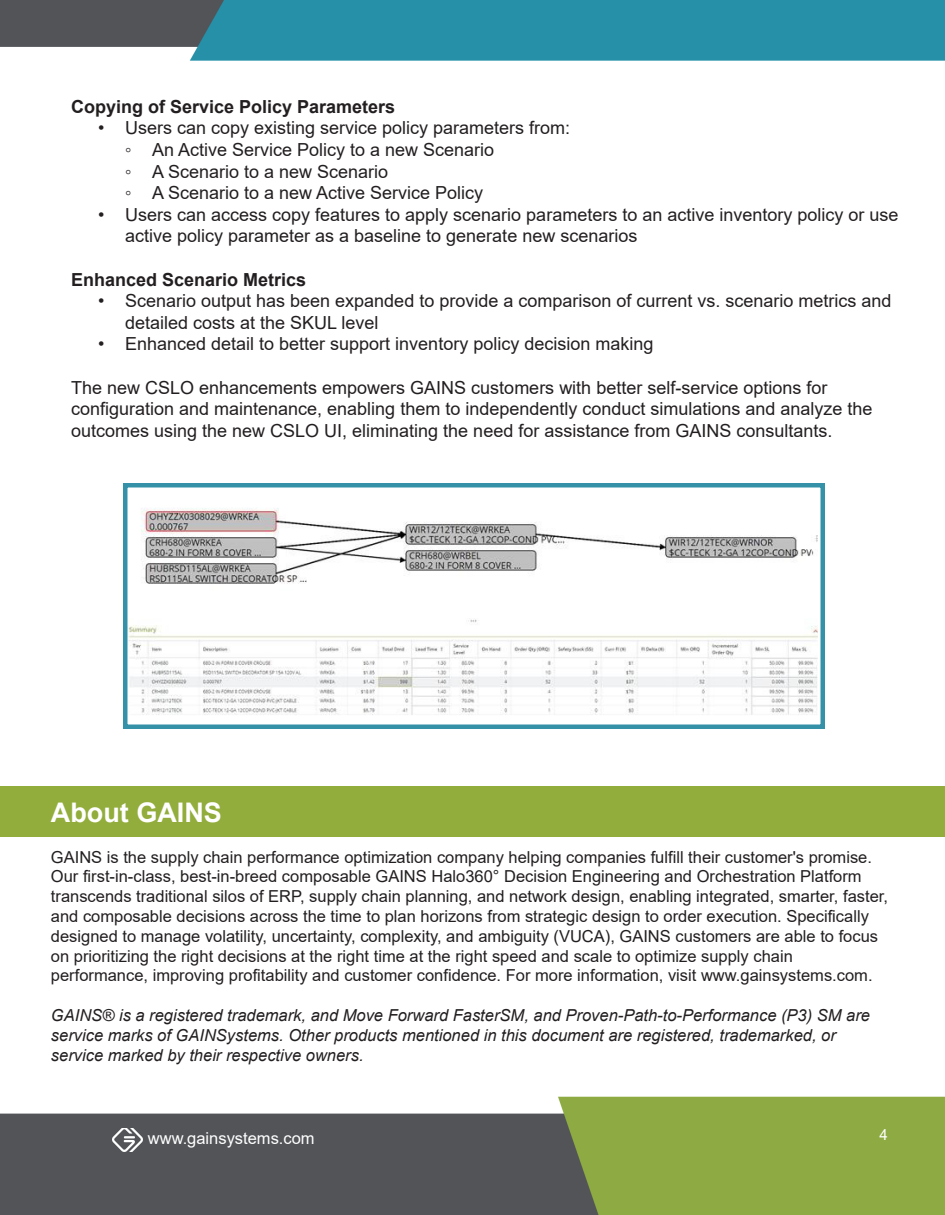
<style>
.page{position:relative;width:945px;height:1215px;background:#fff}
.page>*{position:absolute;margin:0;border:0;box-sizing:border-box;transform-origin:0 0}
.t1{font:700 27px "Arial";color:#fff}
.t2{font:18px/21.6px "Arial";color:#231f20}
.t3{font:700 18px "Arial";color:#231f20}
.t4{font:16.5px/19.8px "Arial";color:#231f20}
.t5{font:italic 16.5px/19.8px "Arial";color:#231f20}
.t6{font:16.5px "Arial";color:#fff}
.t7{font:15.3px "Arial";color:#fff}
</style>
<div class="page">
<img style="left:0;top:0;width:945px;height:1215px">
<img style="left:112px;top:1128px;width:30px;height:24px">
<div style="left:0;top:786px;width:945px;height:51px;background:#92ad3c"></div>
<img style="left:128px;top:480px;width:690px;height:236px">
<div style="left:123px;top:483px;width:702px;height:246px;border:4px solid #3591a8"></div>
<p class="t3" style="left:71px;top:94px;width:326px">Copying of Service Policy Parameters</p>
<p class="t2" style="left:125px;top:117px;width:447px;text-indent:-27px">• Users can copy existing service policy parameters from: ◦ An Active Service Policy to a new Scenario<br>◦ A Scenario to a new Scenario<br>◦ A Scenario to a new Active Service Policy</p>
<p class="t2" style="left:125px;top:204px;width:775px;text-indent:-27px">• Users can access copy features to apply scenario parameters to an active inventory policy or use active policy parameter as a baseline to generate new scenarios</p>
<p class="t3" style="left:71px;top:267px;width:237px">Enhanced Scenario Metrics</p>
<p class="t2" style="left:125px;top:290px;width:768px;text-indent:-27px">• Scenario output has been expanded to provide a comparison of current vs. scenario metrics and detailed costs at the SKUL level</p>
<p class="t2" style="left:98px;top:333px;width:557px">• Enhanced detail to better support inventory policy decision making</p>
<p class="t2" style="left:71px;top:376px;width:803px">The new CSLO enhancements empowers GAINS customers with better self-service options for configuration and maintenance, enabling them to independently conduct simulations and analyze the outcomes using the new CSLO UI, eliminating the need for assistance from GAINS consultants.</p>
<h1 class="t1" style="left:51px;top:793px;width:172px">About GAINS</h1>
<p class="t4" style="left:51px;top:847px;width:839px">GAINS is the supply chain performance optimization company helping companies fulfill their customer's promise.<br>Our first-in-class, best-in-breed composable GAINS Halo360° Decision Engineering and Orchestration Platform transcends traditional silos of ERP, supply chain planning, and network design, enabling integrated, smarter, faster, and composable decisions across the time to plan horizons from strategic design to order execution. Specifically designed to manage volatility, uncertainty, complexity, and ambiguity (VUCA), GAINS customers are able to focus on prioritizing the right decisions at the right time at the right speed and scale to optimize supply chain performance, improving profitability and customer confidence. For more information, visit www.gainsystems.com.</p>
<p class="t5" style="left:51px;top:1006px;width:821px">GAINS® is a registered trademark, and Move Forward FasterSM, and Proven-Path-to-Performance (P3) SM are service marks of GAINSystems. Other products mentioned in this document are registered, trademarked, or service marked by their respective owners.</p>
<p class="t6" style="left:148px;top:1127px;width:168px">www.gainsystems.com</p>
<p class="t7" style="left:879px;top:1124px;width:10px">4</p>
</div>
